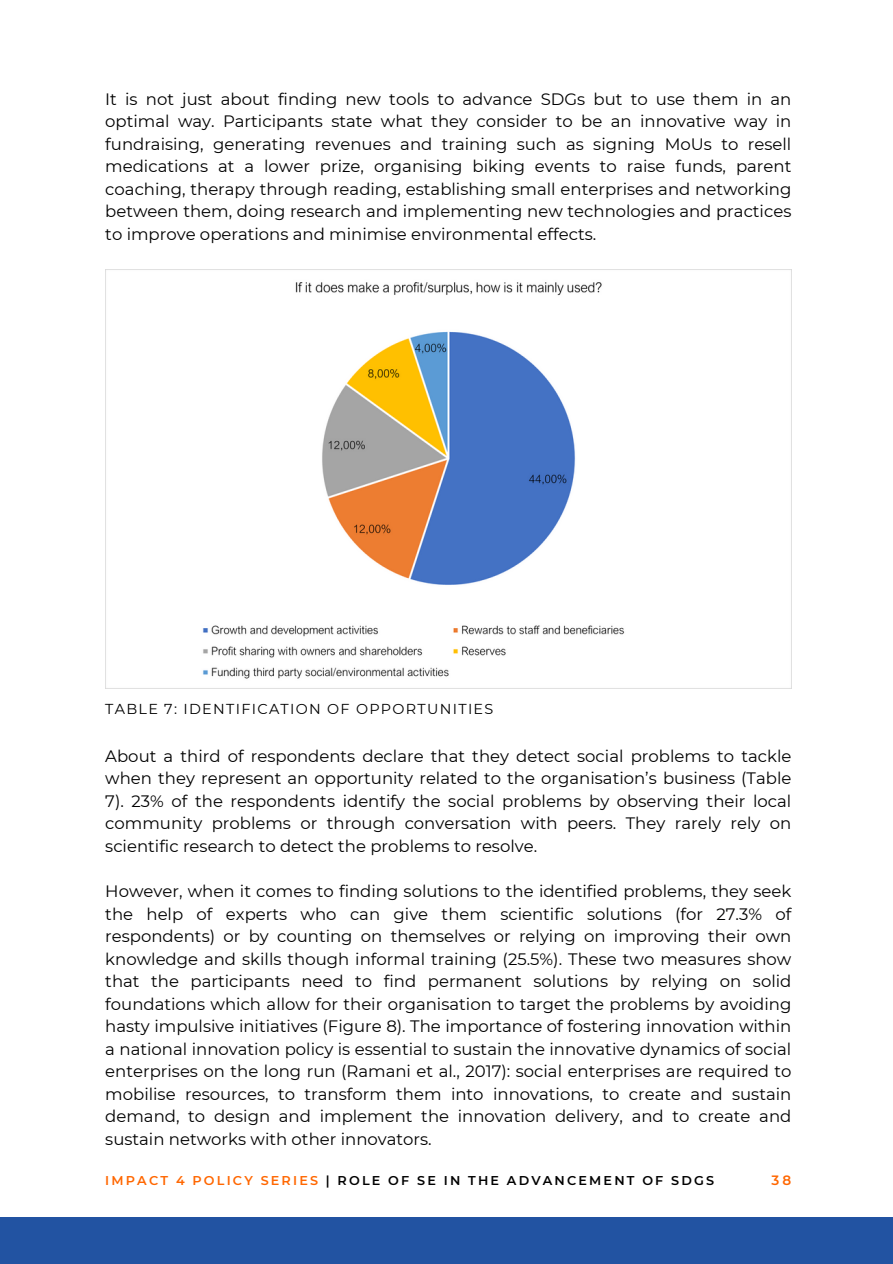
<style>
.page{position:relative;width:893px;height:1264px;background:#fff}
.page>*{position:absolute;margin:0;border:0;box-sizing:border-box;transform-origin:0 0}
.t1{font:16.5px/22.5px "Montserrat";color:#000001;text-align:justify}
.t2{font:14.4px "Montserrat";letter-spacing:.09em;color:#000}
.t3{font:600 13.5px "Montserrat";color:#ff6700}
.t4{font:600 12.75px "Montserrat";letter-spacing:.17em;color:#000001}
.s1{color:#ff6700}
</style>
<div class="page">
<div style="left:0;top:1217px;width:892px;height:46px;background:#2253a2"></div>
<img style="left:105px;top:269px;width:686px;height:419px">
<p class="t1" style="left:105px;top:87px;width:687px">It is not just about finding new tools to advance SDGs but to use them in an optimal way. Participants state what they consider to be an innovative way in fundraising, generating revenues and training such as signing MoUs to resell medications at a lower prize, organising biking events to raise funds, parent coaching, therapy through reading, establishing small enterprises and networking between them, doing research and implementing new technologies and practices to improve operations and minimise environmental effects.</p>
<p class="t2" style="left:105px;top:700px;width:389px">TABLE 7: IDENTIFICATION OF OPPORTUNITIES</p>
<p class="t1" style="left:105px;top:744px;width:687px">About a third of respondents declare that they detect social problems to tackle when they represent an opportunity related to the organisation’s business (Table 7). 23% of the respondents identify the social problems by observing their local community problems or through conversation with peers. They rarely rely on scientific research to detect the problems to resolve.</p>
<p class="t1" style="left:105px;top:879px;width:687px">However, when it comes to finding solutions to the identified problems, they seek the help of experts who can give them scientific solutions (for 27.3% of respondents) or by counting on themselves or relying on improving their own knowledge and skills though informal training (25.5%). These two measures show that the participants need to find permanent solutions by relying on solid foundations which allow for their organisation to target the problems by avoiding hasty impulsive initiatives (Figure 8). The importance of fostering innovation within a national innovation policy is essential to sustain the innovative dynamics of social enterprises on the long run (Ramani et al., 2017): social enterprises are required to mobilise resources, to transform them into innovations, to create and sustain demand, to design and implement the innovation delivery, and to create and sustain networks with other innovators.</p>
<p class="t4" style="left:105px;top:1172px;width:610px"><span class="s1">IMPACT 4 POLICY SERIES</span> | ROLE OF SE IN THE ADVANCEMENT OF SDGS</p>
<p class="t3" style="left:771px;top:1172px;width:21px">38</p>
</div>
